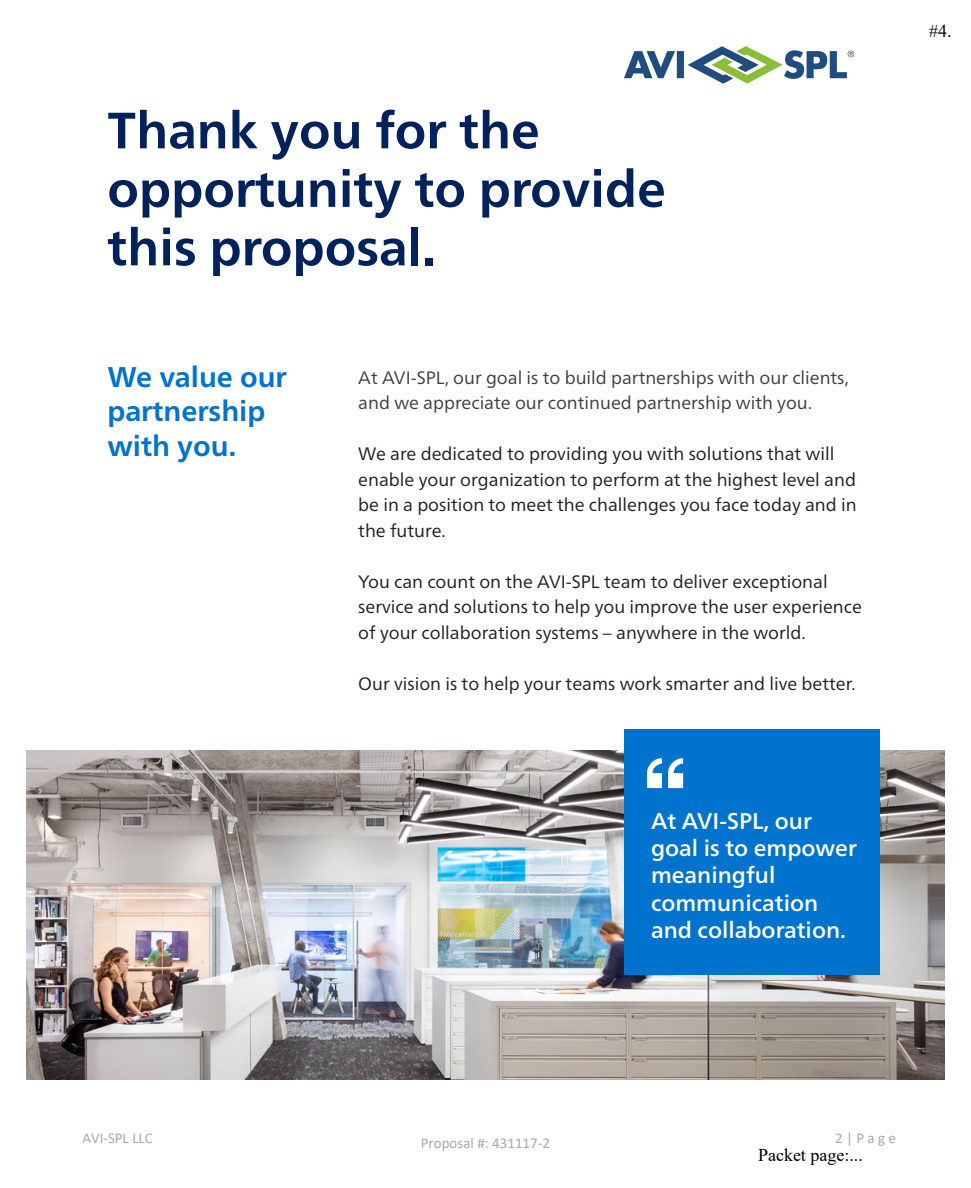
<style>
.page{position:relative;width:971px;height:1188px;background:#fff}
.page>*{position:absolute;margin:0;border:0;box-sizing:border-box;transform-origin:0 0}
.t1{font:700 51px/58.5px "Frutiger Neue LT Pro";color:#00225c}
.t2{font:700 28.5px/34.5px "Frutiger Neue LT Pro";color:#0073ce}
.t3{font:500 22.65px/27.3px "Frutiger Neue LT Pro";color:#fff}
.t4{font:18px/25.5px "Frutiger Neue LT Pro";color:#231f20}
.t5{font:18px/25.5px "Frutiger Neue LT Pro";color:#3f3f40}
.t6{font:18px "Times New Roman";color:#000}
.t7{font:15px "Calibri";color:#a9a9a9}
</style>
<div class="page">
<img style="left:26px;top:751px;width:918px;height:329px">
<div style="left:624px;top:729px;width:256px;height:245px;background:#0073ce"></div>
<svg style="left:668px;top:758px;width:15px;height:30px"></svg>
<svg style="left:647px;top:758px;width:15px;height:30px"></svg>
<img style="left:624px;top:46px;width:231px;height:38px">
<h1 class="t1" style="left:107px;top:101px;width:560px">Thank you for the opportunity to provide this proposal.</h1>
<h2 class="t2" style="left:107px;top:359px;width:181px">We value our partnership with you.</h2>
<p class="t5" style="left:358px;top:364px;width:492px">At AVI-SPL, our goal is to build partnerships with our clients, and we appreciate our continued partnership with you.</p>
<p class="t4" style="left:358px;top:441px;width:500px">We are dedicated to providing you with solutions that will enable your organization to perform at the highest level and be in a position to meet the challenges you face today and in the future.</p>
<p class="t4" style="left:358px;top:568px;width:505px">You can count on the AVI-SPL team to deliver exceptional service and solutions to help you improve the user experience of your collaboration systems – anywhere in the world.</p>
<p class="t4" style="left:358px;top:670px;width:499px">Our vision is to help your teams work smarter and live better.</p>
<p class="t3" style="left:651px;top:807px;width:207px">At AVI-SPL, our goal is to empower meaningful communication and collaboration.</p>
<p class="t6" style="left:929px;top:19px;width:24px">#4.</p>
<p class="t7" style="left:82px;top:1132px;width:72px">AVI-SPL LLC</p>
<p class="t7" style="left:421px;top:1137px;width:131px">Proposal #: 431117-2</p>
<p class="t7" style="left:835px;top:1132px;width:62px">2 | P a g e</p>
<p class="t6" style="left:758px;top:1142px;width:106px">Packet page:...</p>
</div>
